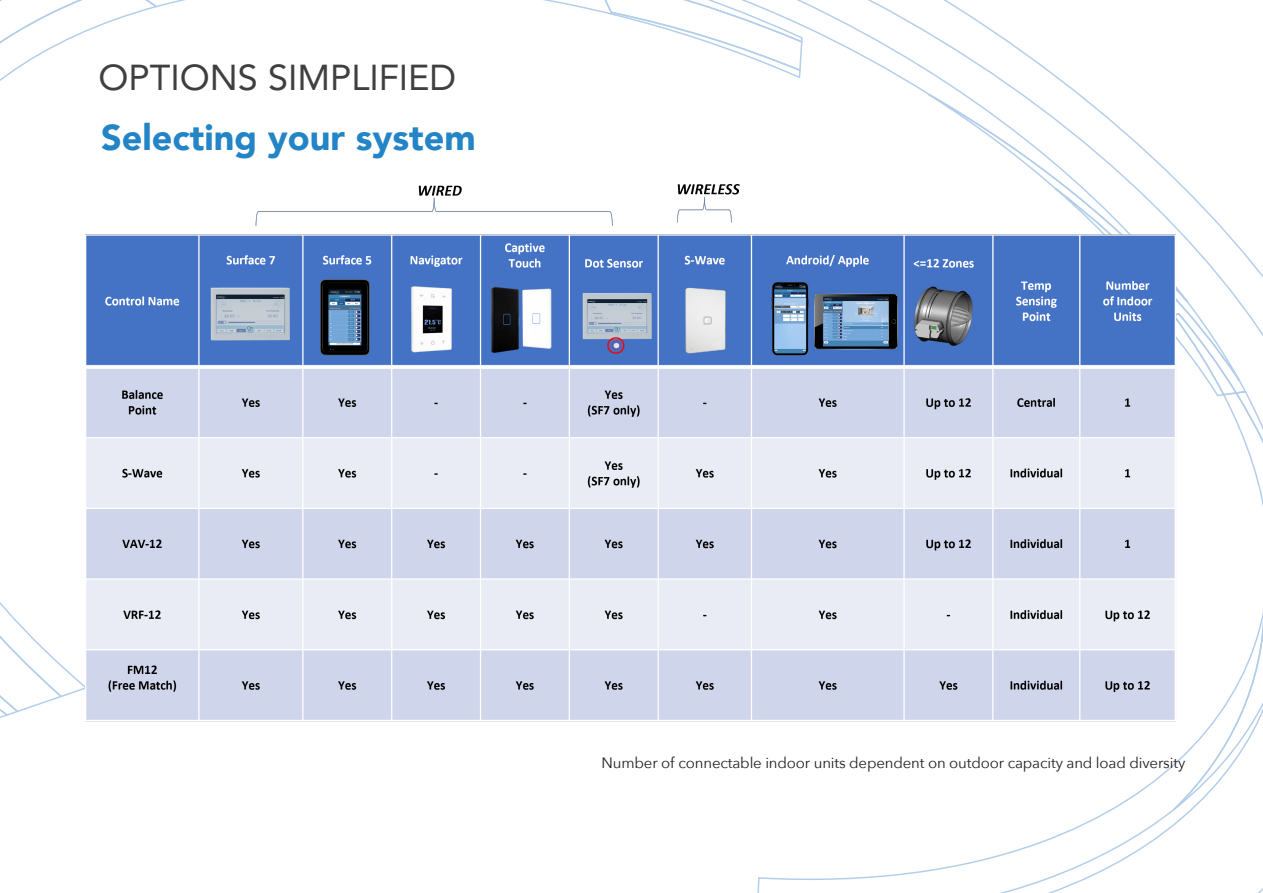
<style>
.page{position:relative;width:1263px;height:893px;background:#fff}
.page>*{position:absolute;margin:0;border:0;box-sizing:border-box;transform-origin:0 0}
.t1{font:900 36px "Avenir";color:#2384c6}
.t2{font:36px "Avenir";color:#403f3f}
.t3{font:15px "Avenir Next";letter-spacing:-.01em;color:#231f20}
</style>
<div class="page">
<svg style="left:88px;top:0;width:989px;height:93px"></svg>
<svg style="left:926px;top:92px;width:334px;height:220px"></svg>
<svg style="left:0;top:0;width:88px;height:718px"></svg>
<svg style="left:1152px;top:709px;width:111px;height:119px"></svg>
<svg style="left:1178px;top:312px;width:85px;height:397px"></svg>
<img style="left:85px;top:176px;width:1093px;height:546px">
<p class="t2" style="left:99px;top:49px;width:359px">OPTIONS SIMPLIFIED</p>
<h1 class="t1" style="left:101px;top:106px;width:376px">Selecting your system</h1>
<p class="t3" style="left:602px;top:750px;width:585px">Number of connectable indoor units dependent on outdoor capacity and load diversity</p>
</div>
